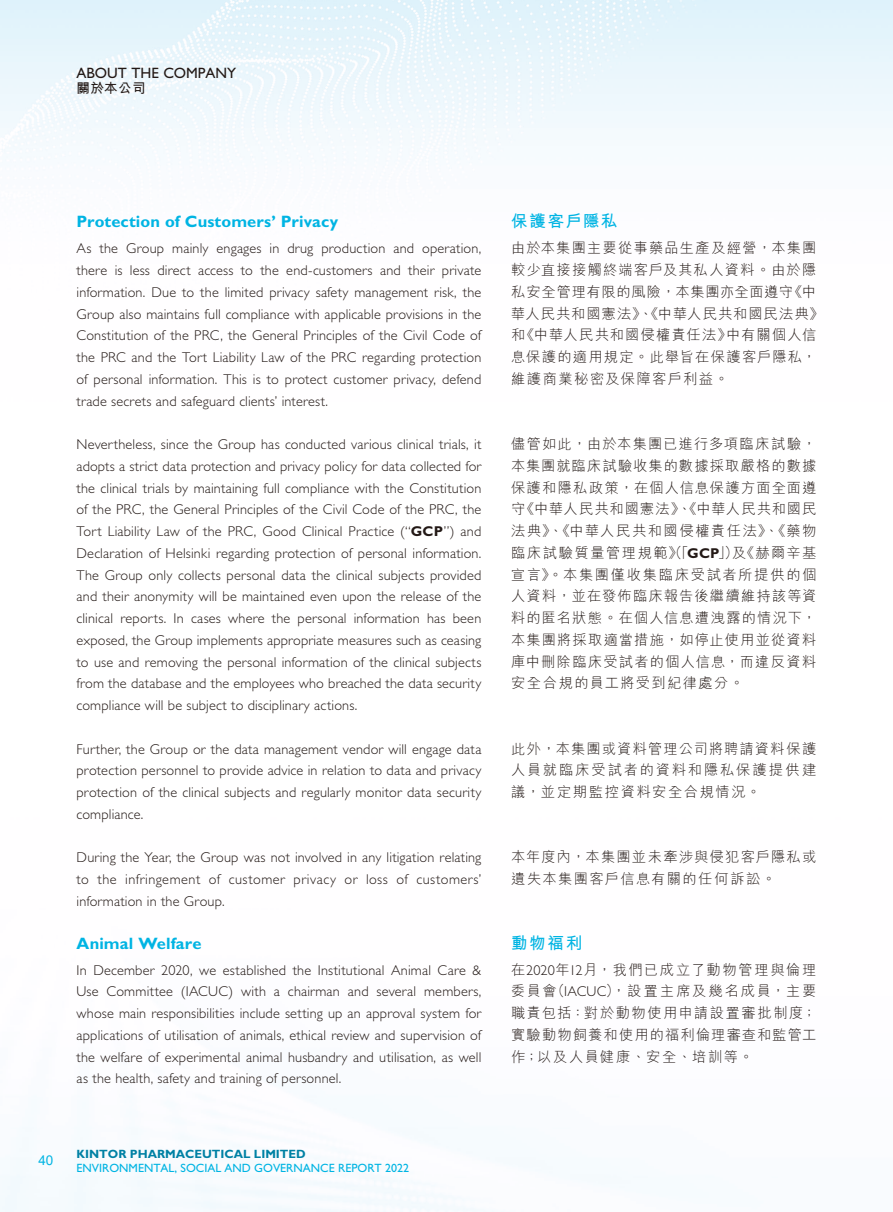
<style>
.page{position:relative;width:893px;height:1212px;background:#fff}
.page>*{position:absolute;margin:0;border:0;box-sizing:border-box;transform-origin:0 0}
.t1{font:700 16.5px "Gill Sans Std";letter-spacing:.005em;color:#00b4e3}
.t2{font:700 16.5px "M Hei HK";letter-spacing:.1em;color:#00b4e3}
.t3{font:15px "Gill Sans Std";color:#231916}
.t4{font:300 14.25px/21.8px "Gill Sans Std";letter-spacing:.015em;color:#231916;text-align:justify}
.t5{font:300 14.25px/21.8px "M Hei HK";letter-spacing:.09em;color:#231916;text-align:justify}
.t6{font:700 13.5px "M Hei HK";letter-spacing:.03em;color:#231916}
.t7{font:13.5px "Arial";color:#00b4e3}
.t8{font:12px "Gill Sans Std";color:#00b4e3}
.t9{font:700 12px "Gill Sans Std";color:#0081a4}
.s1{font-weight:700}
.s2{font-family:"Gill Sans Std";font-weight:700}
.s3{font-family:"Gill Sans Std"}
</style>
<div class="page">
<img style="left:0;top:0;width:893px;height:1212px">
<p class="t3" style="left:77px;top:65px;width:161px">ABOUT THE COMPANY</p>
<p class="t6" style="left:77px;top:78px;width:71px">關於本公司</p>
<p class="t1" style="left:77px;top:212px;width:263px">Protection of Customers’ Privacy</p>
<p class="t4" style="left:77px;top:238px;width:406px">As the Group mainly engages in drug production and operation, there is less direct access to the end-customers and their private information. Due to the limited privacy safety management risk, the Group also maintains full compliance with applicable provisions in the Constitution of the PRC, the General Principles of the Civil Code of the PRC and the Tort Liability Law of the PRC regarding protection of personal information. This is to protect customer privacy, defend trade secrets and safeguard clients’ interest.</p>
<p class="t4" style="left:77px;top:434px;width:406px">Nevertheless, since the Group has conducted various clinical trials, it adopts a strict data protection and privacy policy for data collected for the clinical trials by maintaining full compliance with the Constitution of the PRC, the General Principles of the Civil Code of the PRC, the Tort Liability Law of the PRC, Good Clinical Practice (“<span class="s1">GCP</span>”) and Declaration of Helsinki regarding protection of personal information.<br>The Group only collects personal data the clinical subjects provided and their anonymity will be maintained even upon the release of the clinical reports. In cases where the personal information has been exposed, the Group implements appropriate measures such as ceasing to use and removing the personal information of the clinical subjects from the database and the employees who breached the data security compliance will be subject to disciplinary actions.</p>
<p class="t4" style="left:77px;top:738px;width:406px">Further, the Group or the data management vendor will engage data protection personnel to provide advice in relation to data and privacy protection of the clinical subjects and regularly monitor data security compliance.</p>
<p class="t4" style="left:77px;top:847px;width:406px">During the Year, the Group was not involved in any litigation relating to the infringement of customer privacy or loss of customers’ information in the Group.</p>
<p class="t1" style="left:77px;top:933px;width:126px">Animal Welfare</p>
<p class="t4" style="left:77px;top:959px;width:406px">In December 2020, we established the Institutional Animal Care &amp; Use Committee (IACUC) with a chairman and several members, whose main responsibilities include setting up an approval system for applications of utilisation of animals, ethical review and supervision of the welfare of experimental animal husbandry and utilisation, as well as the health, safety and training of personnel.</p>
<p class="t7" style="left:38px;top:1150px;width:17px">40</p>
<p class="t9" style="left:77px;top:1147px;width:231px">KINTOR PHARMACEUTICAL LIMITED</p>
<p class="t8" style="left:77px;top:1161px;width:334px">ENVIRONMENTAL, SOCIAL AND GOVERNANCE REPORT 2022</p>
<p class="t2" style="left:511px;top:209px;width:108px">保護客戶隱私</p>
<p class="t5" style="left:511px;top:237px;width:314px;text-align:left">由於本集團主要從事藥品生產及經營，本集團較少直接接觸終端客戶及其私人資料。由於隱私安全管理有限的風險，本集團亦全面遵守《中華人民共和國憲法》、《中華人民共和國民法典》和《中華人民共和國侵權責任法》中有關個人信息保護的適用規定。此舉旨在保護客戶隱私，維護商業秘密及保障客戶利益。</p>
<p class="t5" style="left:511px;top:433px;width:307px">儘管如此，由於本集團已進行多項臨床試驗，本集團就臨床試驗收集的數據採取嚴格的數據保護和隱私政策，在個人信息保護方面全面遵守《中華人民共和國憲法》、《中華人民共和國民法典》、《中華人民共和國侵權責任法》、《藥物臨床試驗質量管理規範》（「<span class="s2">GCP</span>」）及《赫爾辛基宣言》。本集團僅收集臨床受試者所提供的個人資料，並在發佈臨床報告後繼續維持該等資料的匿名狀態。在個人信息遭洩露的情況下，本集團將採取適當措施，如停止使用並從資料庫中刪除臨床受試者的個人信息，而違反資料安全合規的員工將受到紀律處分。</p>
<p class="t5" style="left:511px;top:737px;width:307px">此外，本集團或資料管理公司將聘請資料保護人員就臨床受試者的資料和隱私保護提供建議，並定期監控資料安全合規情況。</p>
<p class="t5" style="left:511px;top:846px;width:307px">本年度內，本集團並未牽涉與侵犯客戶隱私或遺失本集團客戶信息有關的任何訴訟。</p>
<p class="t2" style="left:511px;top:931px;width:73px">動物福利</p>
<p class="t5" style="left:511px;top:958px;width:307px">在<span class="s3">2020</span>年<span class="s3">12</span>月，我們已成立了動物管理與倫理委員會（<span class="s3">IACUC</span>），設置主席及幾名成員，主要職責包括：對於動物使用申請設置審批制度；實驗動物飼養和使用的福利倫理審查和監管工作；以及人員健康、安全、培訓等。</p>
</div>
